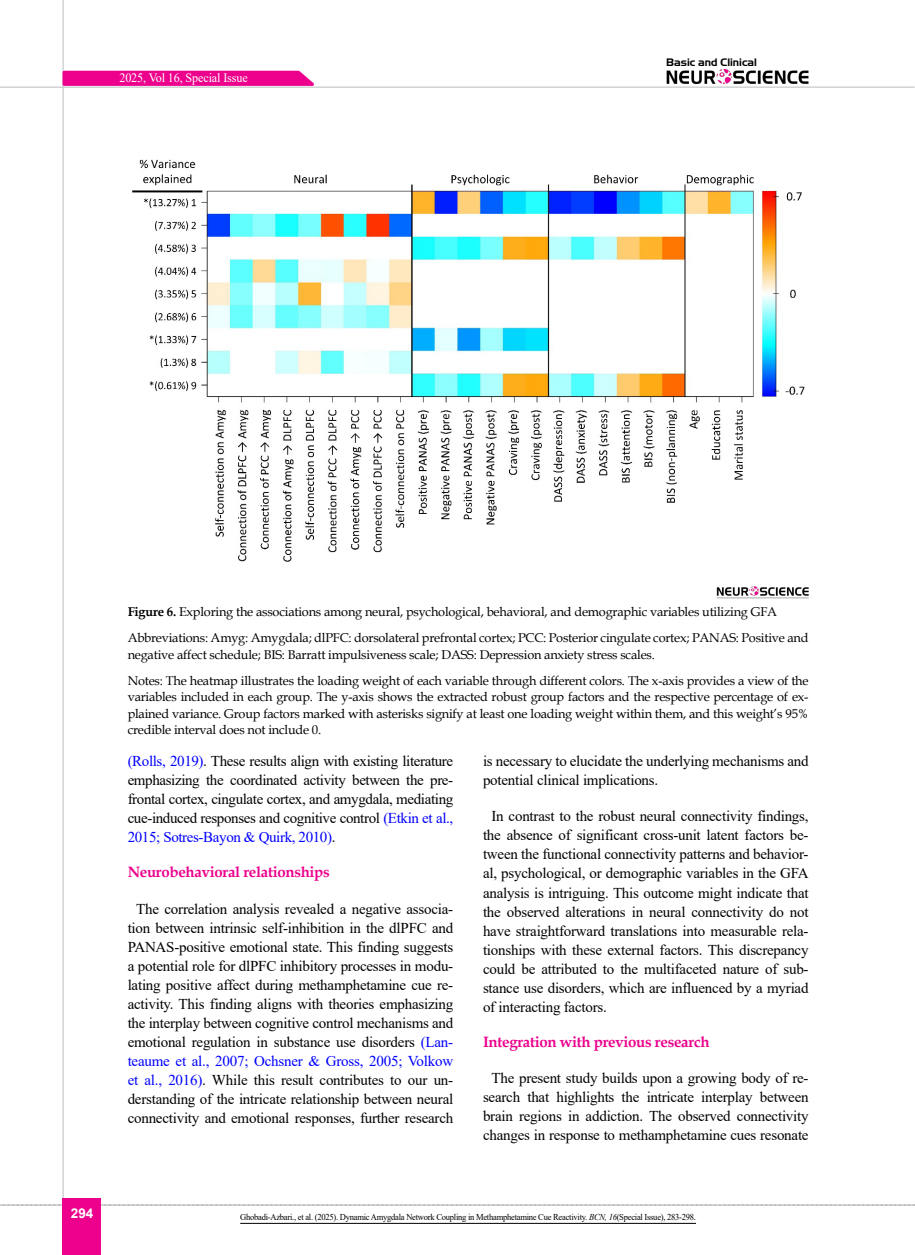
<style>
.page{position:relative;width:915px;height:1255px;background:#fff}
.page>*{position:absolute;margin:0;border:0;box-sizing:border-box;transform-origin:0 0}
.t1{font:15px/19px "Times New Roman";letter-spacing:-.015em;color:#000;text-align:justify}
.t2{font:700 15px "Book Antiqua";letter-spacing:-.02em;color:#ec008c}
.t3{font:700 13.5px "Arial";color:#fff}
.t4{font:12.75px/26.2px "Book Antiqua";letter-spacing:-.015em;color:#000}
.t5{font:12.75px "Times New Roman";letter-spacing:-.01em;color:#fff;scale:.95 1}
.t6{font:10.5px "Aero Regular SWFTE";color:#000}
.t7{font:9px "Times New Roman";letter-spacing:-.03em;color:#000;scale:.95 1}
.s1{font-weight:700}
.s2{color:#00f}
.s3{font-style:italic}
</style>
<div class="page">
<svg style="left:0;top:1204px;width:915px;height:1px"></svg>
<hr style="left:62px;top:0;width:2px;height:1254px;background:#c2c4c6">
<img style="left:666px;top:69px;width:142px;height:16px">
<div style="left:63px;top:1198px;width:38px;height:56px;background:#ec008c"></div>
<svg style="left:61px;top:69px;width:259px;height:18px;background:#ee32a1"></svg>
<hr style="left:0;top:87px;width:914px;height:1px;background:#c2c4c6">
<img style="left:132px;top:159px;width:673px;height:403px">
<img style="left:716px;top:586px;width:92px;height:13px">
<hr style="left:240px;top:1222px;width:455px;height:1px;background:#000">
<p class="t5" style="left:119px;top:69px;width:137px">2025, Vol 16, Special Issue</p>
<p class="t6" style="left:666px;top:56px;width:92px">Basic and Clinical</p>
<p class="t3" style="left:71px;top:1203px;width:24px">294</p>
<p class="t4" style="left:128px;top:598px;width:682px"><span class="s1">Figure 6.</span> Exploring the associations among neural, psychological, behavioral, and demographic variables utilizing GFA<br>Abbreviations: Amyg: Amygdala; dlPFC: dorsolateral prefrontal cortex; PCC: Posterior cingulate cortex; PANAS: Positive and</p>
<p class="t4" style="left:128px;top:641px;width:682px">negative affect schedule; BIS: Barratt impulsiveness scale; DASS: Depression anxiety stress scales.<br>Notes: The heatmap illustrates the loading weight of each variable through different colors. The x-axis provides a view of the</p>
<p class="t4" style="left:128px;top:688px;width:682px;line-height:16.5px;text-align:justify">variables included in each group. The y-axis shows the extracted robust group factors and the respective percentage of ex&shy;plained variance. Group factors marked with asterisks signify at least one loading weight within them, and this weight’s 95% credible interval does not include 0.</p>
<p class="t1" style="left:128px;top:751px;width:327px"><span class="s2">(Rolls, 2019)</span>. These results align with existing literature emphasizing the coordinated activity between the pre&shy;frontal cortex, cingulate cortex, and amygdala, mediating cue-induced responses and cognitive control <span class="s2">(Etkin et al., 2015; Sotres-Bayon &amp; Quirk, 2010)</span>.</p>
<p class="t2" style="left:128px;top:862px;width:203px">Neurobehavioral relationships</p>
<p class="t1" style="left:128px;top:898px;width:327px;text-align:center">The correlation analysis revealed a negative associa&shy;tion between intrinsic self-inhibition in the dlPFC and PANAS-positive emotional state. This finding suggests a potential role for dlPFC inhibitory processes in modu&shy;lating positive affect during methamphetamine cue re&shy;activity. This finding aligns with theories emphasizing the interplay between cognitive control mechanisms and emotional regulation in substance use disorders <span class="s2">(Lan&shy;teaume et al., 2007; Ochsner &amp; Gross, 2005; Volkow et al., 2016)</span>. While this result contributes to our un&shy;derstanding of the intricate relationship between neural connectivity and emotional responses, further research</p>
<p class="t1" style="left:483px;top:751px;width:327px">is necessary to elucidate the underlying mechanisms and potential clinical implications.</p>
<p class="t1" style="left:483px;top:806px;width:327px;text-indent:9px">In contrast to the robust neural connectivity findings, the absence of significant cross-unit latent factors be&shy;tween the functional connectivity patterns and behavior&shy;al, psychological, or demographic variables in the GFA analysis is intriguing. This outcome might indicate that the observed alterations in neural connectivity do not have straightforward translations into measurable rela&shy;tionships with these external factors. This discrepancy could be attributed to the multifaceted nature of sub&shy;stance use disorders, which are influenced by a myriad of interacting factors.</p>
<p class="t2" style="left:483px;top:1031px;width:228px">Integration with previous research</p>
<p class="t1" style="left:483px;top:1067px;width:327px;text-align:center">The present study builds upon a growing body of re&shy;search that highlights the intricate interplay between brain regions in addiction. The observed connectivity changes in response to methamphetamine cues resonate</p>
<p class="t7" style="left:240px;top:1210px;width:481px">Ghobadi-Azbari., et al. (2025). Dynamic Amygdala Network Coupling in Methamphetamine Cue Reactivity. <span class="s3">BCN, 16</span>(Special Issue), 283-298.</p>
</div>
